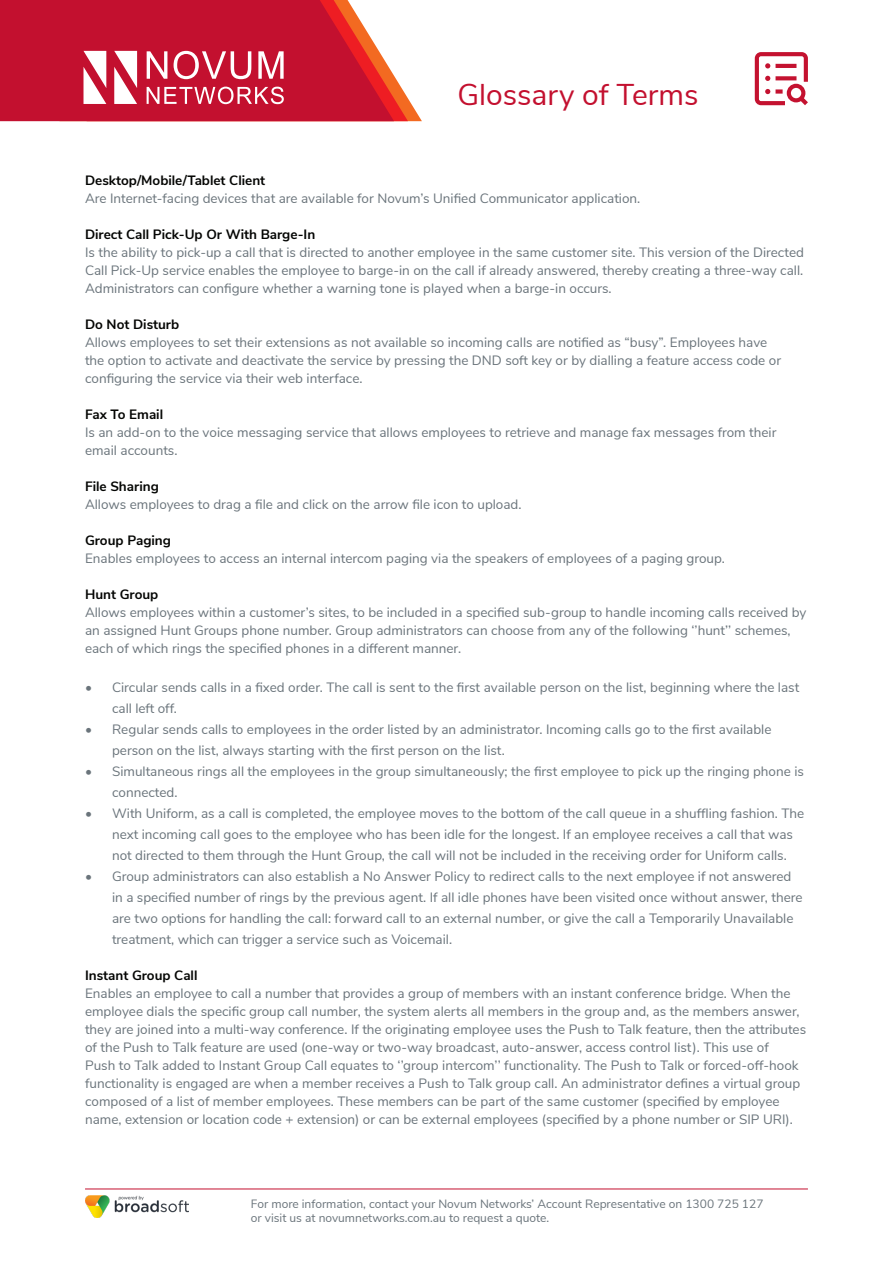
<style>
.page{position:relative;width:893px;height:1263px;background:#fff}
.page>*{position:absolute;margin:0;border:0;box-sizing:border-box;transform-origin:0 0}
.t1{font:30px "Nunito Sans";color:#c3102f}
.t2{font:13.5px/18px "Nunito Sans";color:#6a747b}
.t3{font:700 13.5px "Nunito Sans";color:#040503}
.t4{font:12px "Nunito Sans";color:#6a747b}
</style>
<div class="page">
<div style="left:0;top:0;width:60px;height:121px;background:#c3102f"></div>
<svg style="left:60px;top:0;width:362px;height:121px"></svg>
<img style="left:85px;top:1195px;width:103px;height:23px">
<hr style="left:85px;top:1189px;width:723px;height:1px;background:#c3102f">
<svg style="left:755px;top:52px;width:53px;height:53px"></svg>
<p class="t1" style="left:457px;top:73px;width:242px">Glossary of Terms</p>
<p class="t3" style="left:85px;top:170px;width:182px">Desktop/Mobile/Tablet Client</p>
<p class="t2" style="left:85px;top:188px;width:557px">Are Internet-facing devices that are available for Novum’s Unified Communicator application.</p>
<p class="t3" style="left:85px;top:224px;width:232px">Direct Call Pick-Up Or With Barge-In</p>
<p class="t2" style="left:85px;top:242px;width:720px;text-align:justify">Is the ability to pick-up a call that is directed to another employee in the same customer site. This version of the Directed Call Pick-Up service enables the employee to barge-in on the call if already answered, thereby creating a three-way call.<br>Administrators can configure whether a warning tone is played when a barge-in occurs.</p>
<p class="t3" style="left:85px;top:314px;width:96px">Do Not Disturb</p>
<p class="t2" style="left:85px;top:332px;width:698px">Allows employees to set their extensions as not available so incoming calls are notified as “busy”. Employees have the option to activate and deactivate the service by pressing the DND soft key or by dialling a feature access code or configuring the service via their web interface.</p>
<p class="t3" style="left:85px;top:404px;width:80px">Fax To Email</p>
<p class="t2" style="left:85px;top:422px;width:693px">Is an add-on to the voice messaging service that allows employees to retrieve and manage fax messages from their email accounts.</p>
<p class="t3" style="left:85px;top:476px;width:75px">File Sharing</p>
<p class="t2" style="left:85px;top:494px;width:438px">Allows employees to drag a file and click on the arrow file icon to upload.</p>
<p class="t3" style="left:85px;top:530px;width:87px">Group Paging</p>
<p class="t2" style="left:85px;top:548px;width:641px">Enables employees to access an internal intercom paging via the speakers of employees of a paging group.</p>
<p class="t3" style="left:85px;top:584px;width:75px">Hunt Group</p>
<p class="t2" style="left:85px;top:602px;width:723px">Allows employees within a customer’s sites, to be included in a specified sub-group to handle incoming calls received by an assigned Hunt Groups phone number. Group administrators can choose from any of the following ‘’hunt’’ schemes, each of which rings the specified phones in a different manner.</p>
<p class="t2" style="left:112px;top:676px;width:689px;line-height:21px;text-indent:-27px">• Circular sends calls in a fixed order. The call is sent to the first available person on the list, beginning where the last call left off.</p>
<p class="t2" style="left:112px;top:718px;width:661px;line-height:21px;text-indent:-27px">• Regular sends calls to employees in the order listed by an administrator. Incoming calls go to the first available person on the list, always starting with the first person on the list.</p>
<p class="t2" style="left:112px;top:760px;width:693px;line-height:21px;text-indent:-27px">• Simultaneous rings all the employees in the group simultaneously; the first employee to pick up the ringing phone is connected.</p>
<p class="t2" style="left:112px;top:802px;width:694px;line-height:21px;text-indent:-27px">• With Uniform, as a call is completed, the employee moves to the bottom of the call queue in a shuffling fashion. The next incoming call goes to the employee who has been idle for the longest. If an employee receives a call that was not directed to them through the Hunt Group, the call will not be included in the receiving order for Uniform calls.</p>
<p class="t2" style="left:112px;top:865px;width:692px;line-height:21px;text-indent:-27px">• Group administrators can also establish a No Answer Policy to redirect calls to the next employee if not answered in a specified number of rings by the previous agent. If all idle phones have been visited once without answer, there are two options for handling the call: forward call to an external number, or give the call a Temporarily Unavailable treatment, which can trigger a service such as Voicemail.</p>
<p class="t3" style="left:85px;top:965px;width:114px">Instant Group Call</p>
<p class="t2" style="left:85px;top:983px;width:723px">Enables an employee to call a number that provides a group of members with an instant conference bridge. When the employee dials the specific group call number, the system alerts all members in the group and, as the members answer, they are joined into a multi-way conference. If the originating employee uses the Push to Talk feature, then the attributes of the Push to Talk feature are used (one-way or two-way broadcast, auto-answer, access control list). This use of<br>Push to Talk added to Instant Group Call equates to ‘’group intercom’’ functionality. The Push to Talk or forced-off-hook functionality is engaged are when a member receives a Push to Talk group call. An administrator defines a virtual group composed of a list of member employees. These members can be part of the same customer (specified by employee name, extension or location code + extension) or can be external employees (specified by a phone number or SIP URI).</p>
<p class="t4" style="left:251px;top:1195px;width:514px">For more information, contact your Novum Networks’ Account Representative on 1300 725 127</p>
<p class="t4" style="left:251px;top:1209px;width:300px">or visit us at novumnetworks.com.au to request a quote.</p>
</div>
